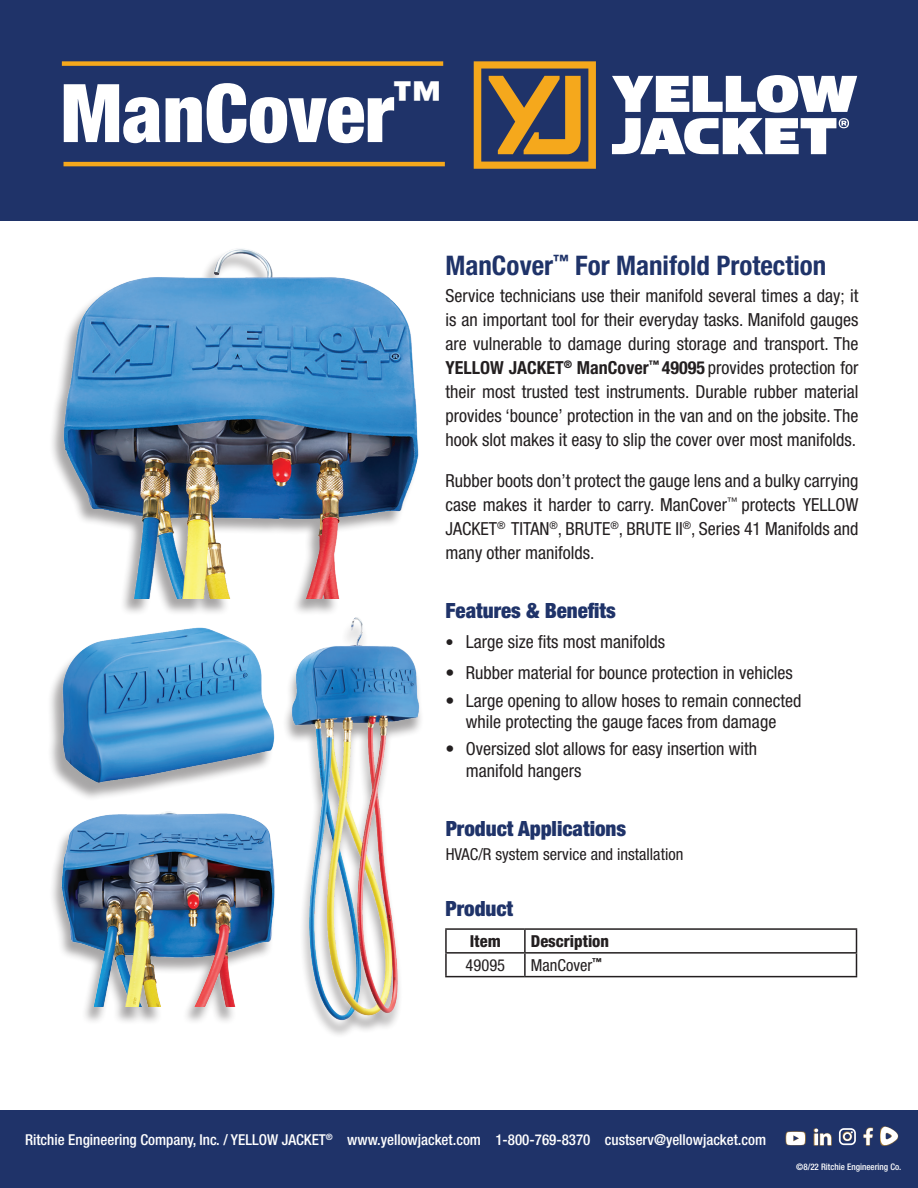
<style>
.page{position:relative;width:918px;height:1188px;background:#fff}
.page>*{position:absolute;margin:0;border:0;box-sizing:border-box;transform-origin:0 0}
.t1{font:900 condensed 81px "Helvetica Neue LT Std";color:#fff}
.t2{font:700 condensed 27px "Helvetica Neue LT Std";color:#1f3369}
.t3{font:900 condensed 21px "Helvetica Neue LT Std";color:#1f3369}
.t4{font:condensed 18px/24px "Helvetica Neue LT Std";color:#231f20;text-align:justify}
.t5{font:condensed 16.5px "Helvetica Neue LT Std";color:#231f20}
.t6{font:800 condensed 16.5px "Helvetica Neue LT Std";color:#231f20}
.t7{font:500 condensed 15px "Helvetica Neue LT Std";color:#fff}
.t8{font:500 condensed 9px "Helvetica Neue LT Std";color:#fff}
.s1{font-weight:700}
.s2{font-size:16.5px}
</style>
<div class="page">
<div style="left:0;top:0;width:918px;height:220px;background:#1f3369"></div>
<svg style="left:474px;top:61px;width:122px;height:108px"></svg>
<svg style="left:612px;top:75px;width:245px;height:79px"></svg>
<div style="left:0;top:1111px;width:918px;height:77px;background:#1f3369"></div>
<hr style="left:64px;top:162px;width:381px;height:4px;background:#f5a81c">
<div style="left:62px;top:61px;width:381px;height:5px;background:#f5a81c"></div>
<div style="left:785px;top:1131px;width:21px;height:15px;background:#f5a81c;opacity:.75"></div>
<svg style="left:786px;top:1132px;width:19px;height:13px"></svg>
<svg style="left:839px;top:1128px;width:17px;height:17px"></svg>
<div style="left:863px;top:1127px;width:11px;height:19px;background:#f5a81c;opacity:.75"></div>
<svg style="left:864px;top:1128px;width:9px;height:17px"></svg>
<div style="left:814px;top:1128px;width:18px;height:18px;background:#f5a81c;opacity:.75"></div>
<svg style="left:814px;top:1129px;width:17px;height:16px"></svg>
<div style="left:880px;top:1126px;width:19px;height:20px;background:#f5a81c;opacity:.75"></div>
<svg style="left:880px;top:1127px;width:18px;height:19px"></svg>
<div style="left:49px;top:250px;width:370px;height:366px;background:#231f20;opacity:.4"></div>
<img style="left:62px;top:249px;width:357px;height:349px">
<div style="left:47px;top:633px;width:227px;height:169px;background:#231f20;opacity:.4"></div>
<img style="left:62px;top:627px;width:213px;height:156px">
<div style="left:282px;top:621px;width:142px;height:418px;background:#231f20;opacity:.4"></div>
<img style="left:290px;top:617px;width:132px;height:405px">
<div style="left:49px;top:814px;width:227px;height:211px;background:#231f20;opacity:.4"></div>
<img style="left:61px;top:811px;width:214px;height:196px">
<hr style="left:445px;top:928px;width:80px;height:2px;background:#231f20">
<hr style="left:445px;top:930px;width:2px;height:22px;background:#231f20">
<hr style="left:525px;top:928px;width:332px;height:2px;background:#231f20">
<hr style="left:524px;top:930px;width:2px;height:22px;background:#231f20">
<hr style="left:445px;top:952px;width:80px;height:2px;background:#231f20">
<hr style="left:445px;top:954px;width:2px;height:22px;background:#231f20">
<hr style="left:525px;top:952px;width:332px;height:2px;background:#231f20">
<hr style="left:524px;top:954px;width:2px;height:22px;background:#231f20">
<svg style="left:856px;top:930px;width:1px;height:46px"></svg>
<hr style="left:445px;top:976px;width:80px;height:1px;background:#231f20">
<hr style="left:525px;top:976px;width:332px;height:1px;background:#231f20">
<h1 class="t1" style="left:61px;top:63px;width:382px">ManCover<sup>™</sup></h1>
<h2 class="t2" style="left:446px;top:249px;width:382px">ManCover<sup>™</sup> For Manifold Protection</h2>
<p class="t4" style="left:446px;top:284px;width:415px">Service technicians use their manifold several times a day; it is an important tool for their everyday tasks. Manifold gauges are vulnerable to damage during storage and transport. The <span class="s1">YELLOW JACKET</span><sup>®</sup> <span class="s1">ManCover</span><sup>™</sup> <span class="s1">49095</span> provides protection for their most trusted test instruments. Durable rubber material provides ‘bounce’ protection in the van and on the jobsite. The hook slot makes it easy to slip the cover over most manifolds.</p>
<p class="t4" style="left:446px;top:468px;width:415px">Rubber boots don’t protect the gauge lens and a bulky carrying case makes it harder to carry. ManCover<sup>™</sup> protects YELLOW JACKET<sup>®</sup> TITAN<sup>®</sup>, BRUTE<sup>®</sup>, BRUTE II<sup>®</sup>, Series 41 Manifolds and many other manifolds.</p>
<p class="t3" style="left:446px;top:598px;width:172px">Features &amp; Benefits</p>
<p class="t4" style="left:446px;top:630px;width:221px"><span class="s2">•</span> Large size fits most manifolds</p>
<p class="t4" style="left:446px;top:660px;width:349px">• Rubber material for bounce protection in vehicles</p>
<p class="t4" style="left:446px;top:690px;width:357px;line-height:21px;text-align:center">• Large opening to allow hoses to remain connected while protecting the gauge faces from damage</p>
<p class="t4" style="left:466px;top:739px;width:293px;line-height:21px;text-indent:-20px">• Oversized slot allows for easy insertion with manifold hangers</p>
<p class="t3" style="left:446px;top:815px;width:182px">Product Applications</p>
<p class="t5" style="left:446px;top:844px;width:239px">HVAC/R system service and installation</p>
<p class="t3" style="left:446px;top:896px;width:69px">Product</p>
<p class="t6" style="left:470px;top:931px;width:32px">Item</p>
<p class="t6" style="left:531px;top:931px;width:80px">Description</p>
<p class="t5" style="left:466px;top:955px;width:41px">49095</p>
<p class="t5" style="left:531px;top:955px;width:72px">ManCover<sup>™</sup></p>
<p class="t7" style="left:25px;top:1130px;width:743px">Ritchie Engineering Company, Inc. / YELLOW JACKET<sup>®</sup> www.yellowjacket.com 1-800-769-8370 custserv@yellowjacket.com</p>
<p class="t8" style="left:796px;top:1161px;width:107px">©8/22 Ritchie Engineering Co.</p>
</div>
